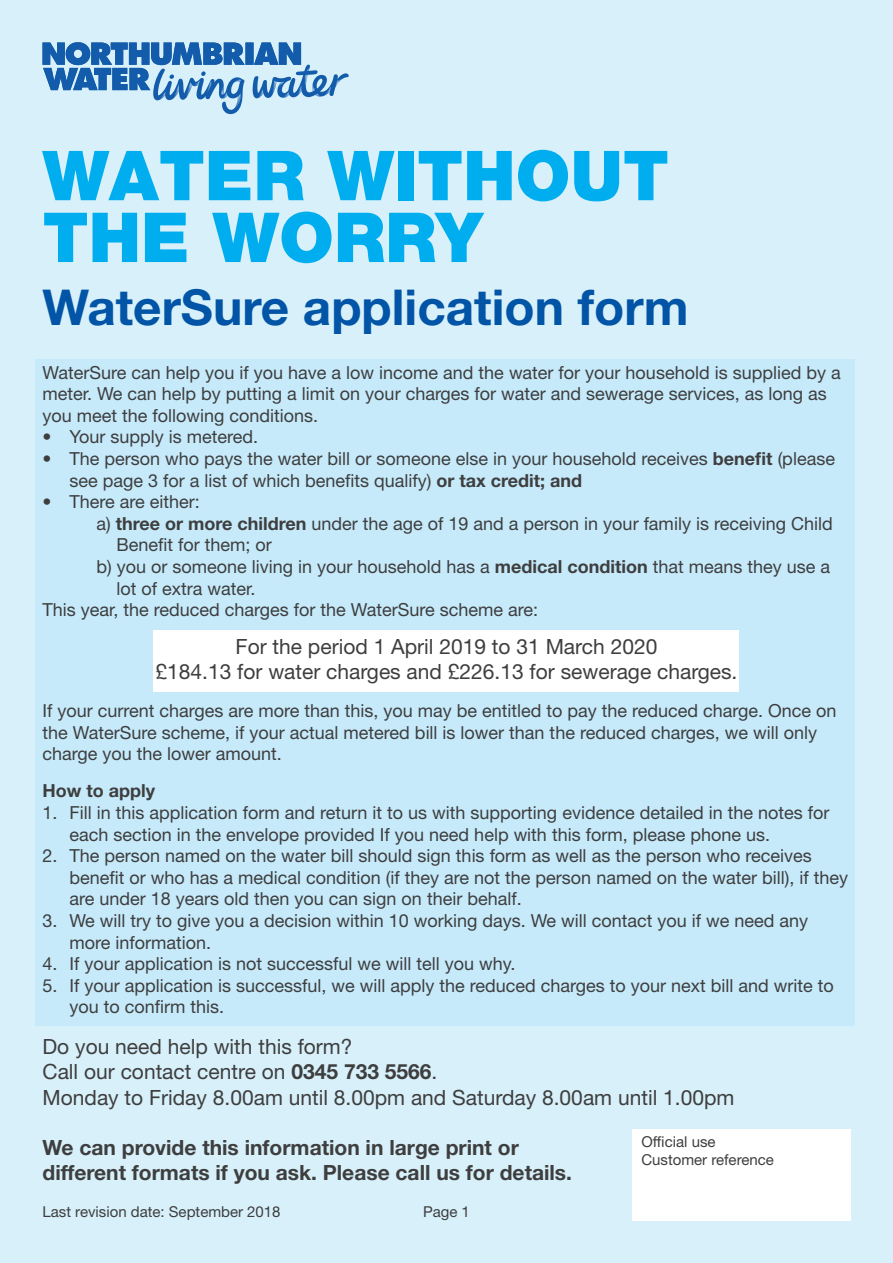
<style>
.page{position:relative;width:893px;height:1263px;background:#d7f0f9}
.page>*{position:absolute;margin:0;border:0;box-sizing:border-box;transform-origin:0 0}
.t1{font:69px "Helvetica Neue Black WHAM";color:#00aeef}
.t2{font:700 49.5px "Helvetica Neue LT Std";color:#0154a6}
.t3{font:21px "Helvetica Neue LT Std";color:#3e3e3f}
.t4{font:700 21px/25.2px "Helvetica Neue LT Std";color:#3e3e3f}
.t5{font:18px/21.6px "Helvetica Neue LT Std";color:#3e3e3f}
.t6{font:700 18px "Helvetica Neue LT Std";color:#3e3e3f}
.t7{font:15px "Helvetica Neue LT Std";color:#3e3e3f}
.s1{font-weight:700}
</style>
<div class="page">
<svg style="left:43px;top:43px;width:306px;height:71px"></svg>
<div style="left:35px;top:359px;width:820px;height:666px;background:#c6eafa"></div>
<div style="left:154px;top:630px;width:585px;height:62px;background:#fff"></div>
<div style="left:632px;top:1129px;width:218px;height:91px;background:#fff"></div>
<p class="t1" style="left:43px;top:134px;width:628px">WATER WITHOUT</p>
<p class="t1" style="left:43px;top:196px;width:441px">THE WORRY</p>
<p class="t2" style="left:43px;top:276px;width:648px">WaterSure application form</p>
<p class="t5" style="left:43px;top:361px;width:800px">WaterSure can help you if you have a low income and the water for your household is supplied by a meter. We can help by putting a limit on your charges for water and sewerage services, as long as you meet the following conditions.</p>
<p class="t5" style="left:43px;top:426px;width:217px">• Your supply is metered.</p>
<p class="t5" style="left:70px;top:447px;width:767px;text-indent:-27px">• The person who pays the water bill or someone else in your household receives <span class="s1">benefit</span> (please see page 3 for a list of which benefits qualify) <span class="s1">or tax credit; and</span></p>
<p class="t5" style="left:43px;top:491px;width:159px">• There are either:</p>
<p class="t5" style="left:117px;top:512px;width:718px;text-indent:-20px">a) <span class="s1">three or more children</span> under the age of 19 and a person in your family is receiving Child<br>Benefit for them; or</p>
<p class="t5" style="left:117px;top:555px;width:715px;text-indent:-20px">b) you or someone living in your household has a <span class="s1">medical condition</span> that means they use a lot of extra water.</p>
<p class="t5" style="left:43px;top:599px;width:497px">This year, the reduced charges for the WaterSure scheme are:</p>
<p class="t3" style="left:236px;top:634px;width:423px">For the period 1 April 2019 to 31 March 2020</p>
<p class="t3" style="left:156px;top:659px;width:583px">£184.13 for water charges and £226.13 for sewerage charges.</p>
<p class="t5" style="left:43px;top:699px;width:795px">If your current charges are more than this, you may be entitled to pay the reduced charge. Once on the WaterSure scheme, if your actual metered bill is lower than the reduced charges, we will only charge you the lower amount.</p>
<p class="t6" style="left:43px;top:780px;width:114px">How to apply</p>
<p class="t5" style="left:70px;top:801px;width:761px;text-indent:-27px">1. Fill in this application form and return it to us with supporting evidence detailed in the notes for each section in the envelope provided If you need help with this form, please phone us.</p>
<p class="t5" style="left:70px;top:845px;width:780px;text-indent:-27px">2. The person named on the water bill should sign this form as well as the person who receives benefit or who has a medical condition (if they are not the person named on the water bill), if they are under 18 years old then you can sign on their behalf.</p>
<p class="t5" style="left:70px;top:909px;width:740px;text-indent:-27px">3. We will try to give you a decision within 10 working days. We will contact you if we need any more information.</p>
<p class="t5" style="left:43px;top:953px;width:474px">4. If your application is not successful we will tell you why.</p>
<p class="t5" style="left:70px;top:974px;width:766px;text-indent:-27px">5. If your application is successful, we will apply the reduced charges to your next bill and write to you to confirm this.</p>
<p class="t3" style="left:43px;top:1034px;width:312px">Do you need help with this form?</p>
<p class="t3" style="left:43px;top:1059px;width:396px">Call our contact centre on <span class="s1">0345 733 5566</span>.</p>
<p class="t3" style="left:43px;top:1085px;width:693px">Monday to Friday 8.00am until 8.00pm and Saturday 8.00am until 1.00pm</p>
<p class="t4" style="left:43px;top:1134px;width:531px">We can provide this information in large print or different formats if you ask. Please call us for details.</p>
<p class="t7" style="left:641px;top:1133px;width:76px">Official use</p>
<p class="t7" style="left:641px;top:1151px;width:134px">Customer reference</p>
<p class="t7" style="left:43px;top:1203px;width:240px">Last revision date: September 2018</p>
<p class="t7" style="left:423px;top:1203px;width:48px">Page 1</p>
</div>
